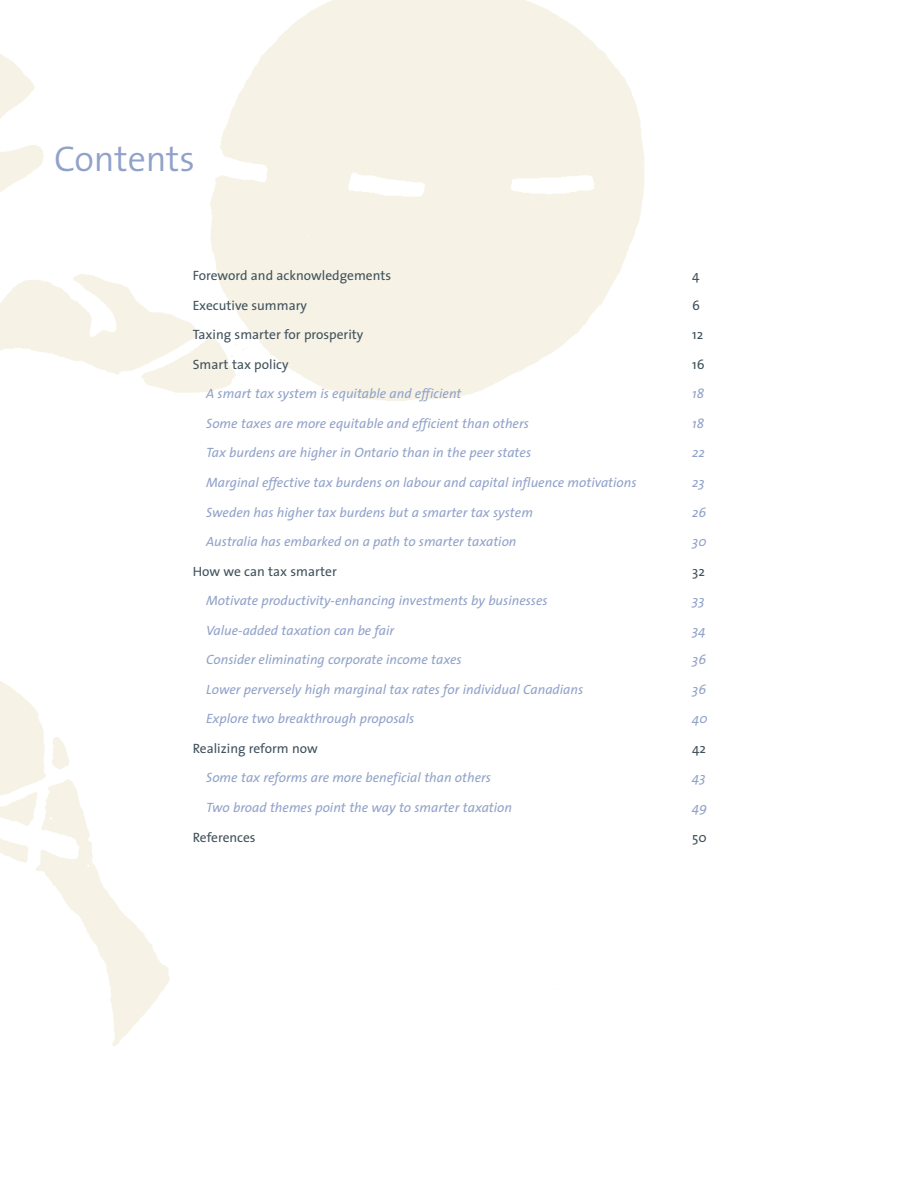
<style>
.page{position:relative;width:918px;height:1188px;background:#fff}
.page>*{position:absolute;margin:0;border:0;box-sizing:border-box;transform-origin:0 0}
.t1{font:300 36px "The Sans";color:#91a2c9}
.t2{font:italic 13.5px "The Sans";color:#91a2c9}
.t3{font:13.5px "The Sans";color:#41525c}
</style>
<div class="page">
<h1 class="t1" style="left:54px;top:145px;width:142px">Contents</h1>
<p class="t3" style="left:193px;top:270px;width:200px">Foreword and acknowledgements</p>
<p class="t3" style="left:692px;top:270px;width:9px">4</p>
<p class="t3" style="left:193px;top:300px;width:116px">Executive summary</p>
<p class="t3" style="left:692px;top:300px;width:9px">6</p>
<p class="t3" style="left:193px;top:329px;width:172px">Taxing smarter for prosperity</p>
<p class="t3" style="left:692px;top:329px;width:13px">12</p>
<p class="t3" style="left:193px;top:359px;width:97px">Smart tax policy</p>
<p class="t3" style="left:692px;top:359px;width:14px">16</p>
<p class="t2" style="left:206px;top:388px;width:257px">A smart tax system is equitable and efficient</p>
<p class="t2" style="left:692px;top:388px;width:13px">18</p>
<p class="t2" style="left:206px;top:418px;width:324px">Some taxes are more equitable and efficient than others</p>
<p class="t2" style="left:692px;top:418px;width:13px">18</p>
<p class="t2" style="left:206px;top:447px;width:326px">Tax burdens are higher in Ontario than in the peer states</p>
<p class="t2" style="left:692px;top:447px;width:14px">22</p>
<p class="t2" style="left:206px;top:477px;width:432px">Marginal effective tax burdens on labour and capital influence motivations</p>
<p class="t2" style="left:692px;top:477px;width:14px">23</p>
<p class="t2" style="left:206px;top:506px;width:328px">Sweden has higher tax burdens but a smarter tax system</p>
<p class="t2" style="left:692px;top:506px;width:16px">26</p>
<p class="t2" style="left:206px;top:536px;width:312px">Australia has embarked on a path to smarter taxation</p>
<p class="t2" style="left:692px;top:536px;width:16px">30</p>
<p class="t3" style="left:193px;top:566px;width:146px">How we can tax smarter</p>
<p class="t3" style="left:692px;top:566px;width:14px">32</p>
<p class="t2" style="left:206px;top:595px;width:343px">Motivate productivity-enhancing investments by businesses</p>
<p class="t2" style="left:692px;top:595px;width:14px">33</p>
<p class="t2" style="left:206px;top:625px;width:190px">Value-added taxation can be fair</p>
<p class="t2" style="left:692px;top:625px;width:15px">34</p>
<p class="t2" style="left:206px;top:654px;width:257px">Consider eliminating corporate income taxes</p>
<p class="t2" style="left:692px;top:654px;width:15px">36</p>
<p class="t2" style="left:206px;top:684px;width:379px">Lower perversely high marginal tax rates for individual Canadians</p>
<p class="t2" style="left:692px;top:684px;width:15px">36</p>
<p class="t2" style="left:206px;top:713px;width:210px">Explore two breakthrough proposals</p>
<p class="t2" style="left:692px;top:713px;width:17px">40</p>
<p class="t3" style="left:193px;top:743px;width:127px">Realizing reform now</p>
<p class="t3" style="left:692px;top:743px;width:15px">42</p>
<p class="t2" style="left:206px;top:772px;width:286px">Some tax reforms are more beneficial than others</p>
<p class="t2" style="left:692px;top:772px;width:15px">43</p>
<p class="t2" style="left:206px;top:802px;width:307px">Two broad themes point the way to smarter taxation</p>
<p class="t2" style="left:692px;top:802px;width:16px">49</p>
<p class="t3" style="left:193px;top:831px;width:64px">References</p>
<p class="t3" style="left:692px;top:831px;width:16px">50</p>
</div>
